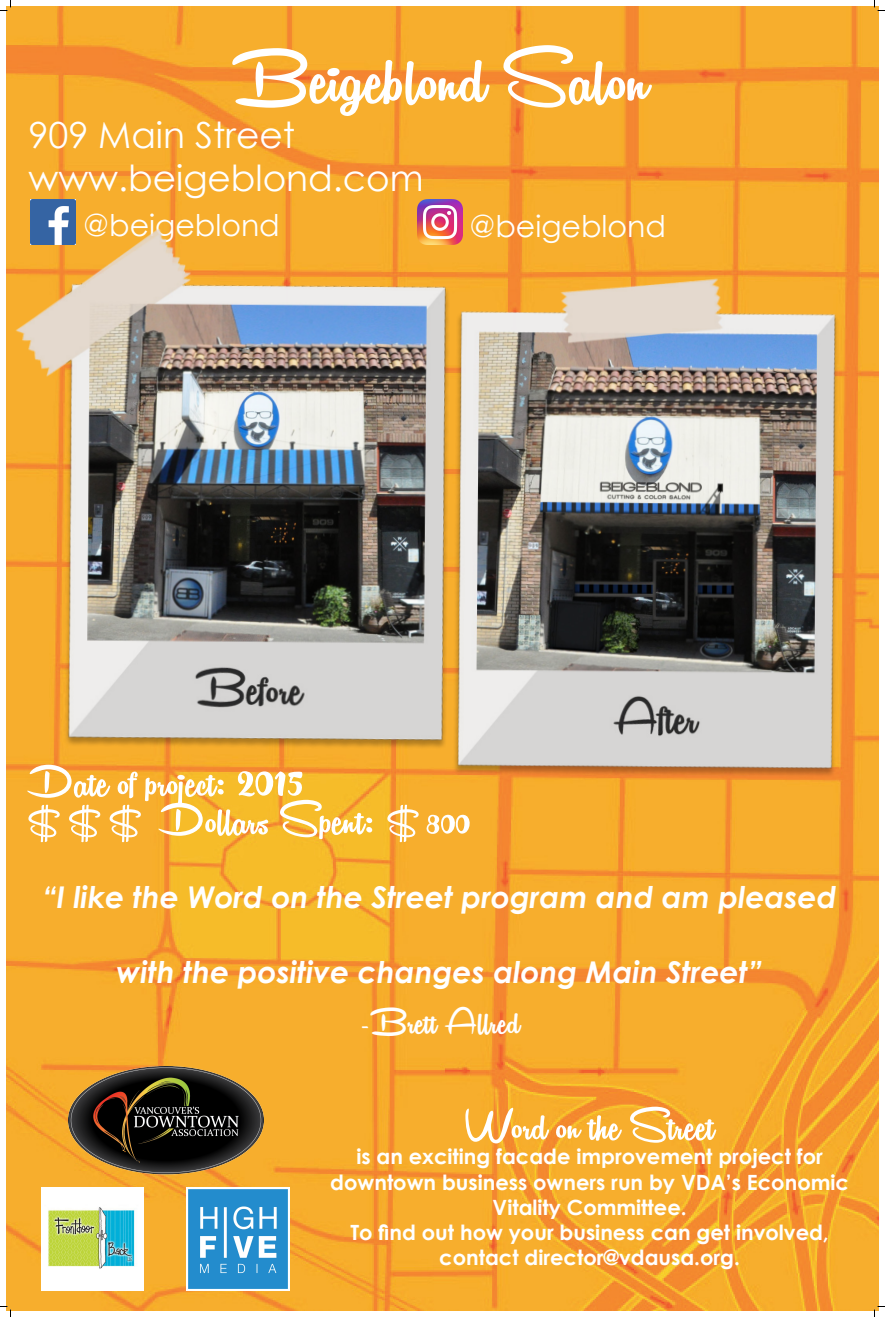
<style>
.page{position:relative;width:885px;height:1317px;background:#fff}
.page>*{position:absolute;margin:0;border:0;box-sizing:border-box;transform-origin:0 0}
.t1{font:87.5px "Remachine Script Personal Use Only";color:#fff}
.t2{font:52.5px "Remachine Script";color:#fff}
.t3{font:50.5px "Remachine Script";color:#fff}
.t4{font:42px "Remachine Script";color:#fff}
.t5{font:36px "Century Gothic";color:#fff}
.t6{font:italic 700 30px "Century Gothic";color:#fff}
.t7{font:30px "Century Gothic";color:#fff}
.t8{font:700 21px/25.2px "Century Gothic";color:#fff;text-align:center}
.s1{font-size:67.5px}
</style>
<div class="page">
<img style="left:6px;top:6px;width:873px;height:1305px">
<img style="left:31px;top:199px;width:45px;height:29px">
<img style="left:418px;top:199px;width:45px;height:45px">
<img style="left:8px;top:228px;width:443px;height:539px">
<img style="left:426px;top:272px;width:442px;height:530px">
<img style="left:68px;top:1066px;width:195px;height:111px">
<img style="left:41px;top:1188px;width:103px;height:102px">
<img style="left:187px;top:1188px;width:102px;height:102px">
<svg style="left:0;top:0;width:11px;height:11px"></svg>
<svg style="left:0;top:1306px;width:11px;height:11px"></svg>
<svg style="left:874px;top:0;width:11px;height:11px"></svg>
<svg style="left:874px;top:1306px;width:11px;height:11px"></svg>
<p class="t1" style="left:232px;top:28px;width:419px">Beigeblond Salon</p>
<p class="t5" style="left:28px;top:109px;width:268px">909 Main Street</p>
<p class="t5" style="left:28px;top:153px;width:397px">www.beigeblond.com</p>
<p class="t7" style="left:83px;top:204px;width:198px">@beigeblond</p>
<p class="t7" style="left:470px;top:205px;width:198px">@beigeblond</p>
<p class="t2" style="left:28px;top:752px;width:280px">Date of project: <span class="s1">2015</span></p>
<p class="t2" style="left:28px;top:790px;width:445px">$$$ Dollars Spent: $800</p>
<p class="t6" style="left:42px;top:875px;width:796px">“I like the Word on the Street program and am pleased</p>
<p class="t6" style="left:117px;top:949px;width:647px">with the positive changes along Main Street”</p>
<p class="t4" style="left:359px;top:998px;width:163px">-Brett Allred</p>
<p class="t3" style="left:465px;top:1097px;width:251px">Word on the Street</p>
<p class="t8" style="left:330px;top:1143px;width:520px">is an exciting facade improvement project for downtown business owners run by VDA’s Economic<br>Vitality Committee.</p>
<p class="t8" style="left:350px;top:1219px;width:480px">To find out how your business can get involved, contact director@vdausa.org.</p>
</div>
